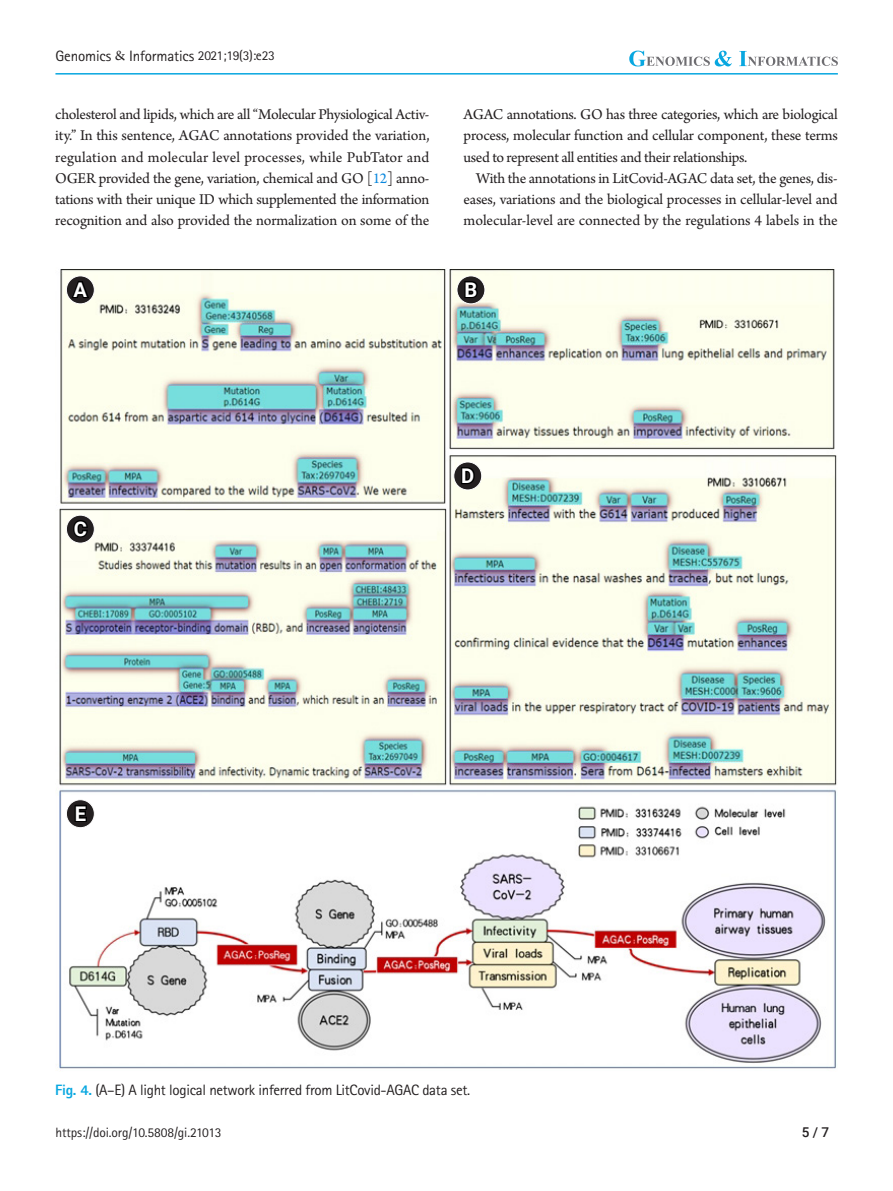
<style>
.page{position:relative;width:893px;height:1191px;background:#fff}
.page>*{position:absolute;margin:0;border:0;box-sizing:border-box;transform-origin:0 0}
.t1{font:700 20.25px "Roboto";color:#fff}
.body{font:15.75px/21.3px "Arno Pro";letter-spacing:-.01em;color:#231f20;text-align:justify}
.fig-caption{font:15px "Rotis Sans Serif Std";letter-spacing:-.02em;color:#231f20}
.t2{font:13.5px "Rotis Sans Serif Std";letter-spacing:-.01em;color:#231f20}
.t3{font:500 13.5px "Roboto";color:#231f20}
.s1{font-family:"Arno Pro"}
.s2{font-size:13.5px}
.s3{color:#0b88de}
.s4{font-weight:800;color:#08a7e0}
</style>
<div class="page">
<img style="left:59px;top:269px;width:778px;height:800px">
<svg style="left:66px;top:276px;width:28px;height:28px"></svg>
<div style="left:66px;top:275px;width:29px;height:29px;border:1px solid #fff;border-radius:50%"></div>
<svg style="left:70px;top:279px;width:21px;height:21px"></svg>
<svg style="left:457px;top:276px;width:28px;height:28px"></svg>
<div style="left:456px;top:275px;width:29px;height:29px;border:1px solid #fff;border-radius:50%"></div>
<svg style="left:463px;top:279px;width:17px;height:20px"></svg>
<svg style="left:454px;top:462px;width:28px;height:28px"></svg>
<div style="left:453px;top:461px;width:29px;height:29px;border:1px solid #fff;border-radius:50%"></div>
<svg style="left:460px;top:465px;width:17px;height:20px"></svg>
<svg style="left:66px;top:515px;width:28px;height:28px"></svg>
<div style="left:66px;top:514px;width:29px;height:29px;border:1px solid #fff;border-radius:50%"></div>
<svg style="left:71px;top:518px;width:19px;height:21px"></svg>
<div style="left:66px;top:799px;width:28px;height:28px;background:#231f20;border-radius:50%"></div>
<div style="left:66px;top:799px;width:29px;height:29px;border:1px solid #fff;border-radius:50%"></div>
<svg style="left:74px;top:805px;width:13px;height:17px"></svg>
<hr style="left:55px;top:73px;width:783px;height:2px;background:#08a7e0">
<svg style="left:629px;top:51px;width:209px;height:15px"></svg>
<p class="fig-caption" style="left:55px;top:47px;width:221px">Genomics <span class="s1">&amp;</span> Informatics <span class="s2">2021;19(3):e23</span></p>
<p class="body" style="left:55px;top:104px;width:376px">cholesterol and lipids, which are all “Molecular Physiological Activ&shy;ity.” In this sentence, AGAC annotations provided the variation, regulation and molecular level processes, while PubTator and OGER provided the gene, variation, chemical and GO [<span class="s3">12</span>] anno&shy;tations with their unique ID which supplemented the information recognition and also provided the normalization on some of the</p>
<p class="body" style="left:463px;top:104px;width:376px">AGAC annotations. GO has three categories, which are biological process, molecular function and cellular component, these terms used to represent all entities and their relationships.</p>
<p class="body" style="left:463px;top:168px;width:376px;text-indent:13px">With the annotations in LitCovid-AGAC data set, the genes, dis&shy;eases, variations and the biological processes in cellular-level and molecular-level are connected by the regulations 4 labels in the</p>
<p class="t1" style="left:74px;top:275px;width:15px">A</p>
<p class="t1" style="left:464px;top:275px;width:14px">B</p>
<p class="t1" style="left:74px;top:514px;width:15px">C</p>
<p class="t1" style="left:75px;top:799px;width:13px">E</p>
<p class="t1" style="left:461px;top:461px;width:15px">D</p>
<p class="fig-caption" style="left:55px;top:1081px;width:416px"><span class="s4">Fig. 4.</span> (A–E) A light logical network inferred from LitCovid-AGAC data set.</p>
<p class="t2" style="left:55px;top:1124px;width:168px">https://doi.org/10.5808/gi.21013</p>
<p class="t3" style="left:802px;top:1123px;width:29px">5 / 7</p>
</div>
